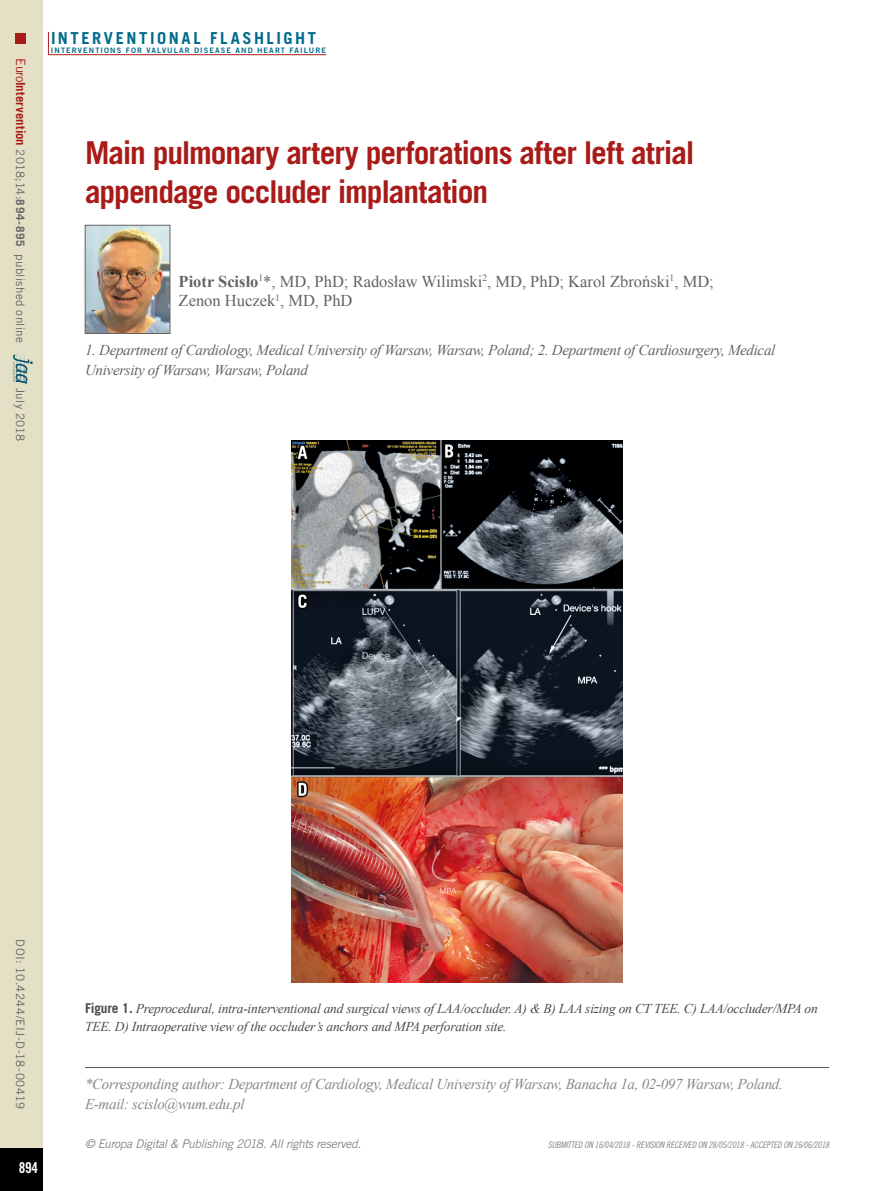
<style>
.page{position:relative;width:893px;height:1191px;background:#fff}
.page>*{position:absolute;margin:0;border:0;box-sizing:border-box;transform-origin:0 0}
.t1{font:700 31.5px/39px "Trade Gothic LT Std";letter-spacing:-.035em;color:#a91b18}
.t2{font:16.5px/19.5px "Times New Roman";color:#646363}
.t3{font:700 16.5px "Trade Gothic LT Std";letter-spacing:.16em;color:#006b8d}
.t4{font:italic 15px/19.5px "Times New Roman";letter-spacing:-.02em;color:#646363}
.t5{font:italic 15px/19.5px "Times New Roman";letter-spacing:-.02em;color:#878787}
.t6{font:15px "Trade Gothic LT Std Bd Cn 20";color:#fff}
.t7{font:italic 13.5px/18px "Times New Roman";letter-spacing:-.015em;color:#4a4a49}
.t8{font:italic 12px "Trade Gothic LT Std";letter-spacing:-.03em;color:#878787}
.t9{font:11.7px "Trade Gothic LT Std";letter-spacing:.02em;color:#646363}
.t10{font:9px "Trade Gothic LT Std Cn 18 Obl";letter-spacing:-.02em;color:#878787}
.t11{font:7.5px "Trade Gothic LT Std Bd 2";letter-spacing:.145em;color:#006b8d}
.s1{font-size:12.75px;color:#a91b18}
.s2{font-weight:700;font-size:12.75px;color:#a91b18}
.s3{font-weight:700}
.s4{font-family:"Trade Gothic LT Std";font-weight:700;font-style:normal}
</style>
<div class="page">
<div style="left:0;top:0;width:43px;height:1191px;background:#e4e0c5"></div>
<div style="left:0;top:1148px;width:43px;height:43px;background:#000"></div>
<div style="left:16px;top:34px;width:10px;height:10px;background:#a91b18"></div>
<svg style="left:48px;top:32px;width:1px;height:22px"></svg>
<hr style="left:48px;top:54px;width:278px;height:1px;background:#a91b18">
<svg style="left:13px;top:354px;width:20px;height:30px"></svg>
<hr style="left:85px;top:1067px;width:744px;height:1px;background:#575756">
<img style="left:291px;top:440px;width:332px;height:542px">
<img style="left:87px;top:227px;width:81px;height:104px">
<div style="left:85px;top:225px;width:85px;height:108px;border:1px solid #646363"></div>
<p class="t9" style="left:27px;top:58px;width:286px;rotate:90deg"><span class="s1">Euro</span><span class="s2">Intervention</span> 2018;14:<span class="s3">894-895</span> published online</p>
<p class="t9" style="left:27px;top:388px;width:55px;rotate:90deg">July 2018</p>
<p class="t3" style="left:51px;top:28px;width:266px">INTERVENTIONAL FLASHLIGHT</p>
<p class="t11" style="left:51px;top:45px;width:277px">INTERVENTIONS FOR VALVULAR DISEASE AND HEART FAILURE</p>
<h1 class="t1" style="left:85px;top:133px;width:611px">Main pulmonary artery perforations after left atrial appendage occluder implantation</h1>
<p class="t2" style="left:179px;top:271px;width:537px"><span class="s3">Piotr Scisło</span><sup>1</sup>*, MD, PhD; Radosław Wilimski<sup>2</sup>, MD, PhD; Karol Zbroński<sup>1</sup>, MD;<br>Zenon Huczek<sup>1</sup>, MD, PhD</p>
<p class="t4" style="left:85px;top:340px;width:692px">1. Department of Cardiology, Medical University of Warsaw, Warsaw, Poland; 2. Department of Cardiosurgery, Medical<br>University of Warsaw, Warsaw, Poland</p>
<p class="t9" style="left:27px;top:939px;width:171px;rotate:90deg">DOI: 10.4244/EIJ-D-18-00419</p>
<p class="t6" style="left:19px;top:1158px;width:21px">894</p>
<p class="t7" style="left:85px;top:999px;width:734px"><span class="s4">Figure 1.</span> Preprocedural, intra-interventional and surgical views of LAA/occluder. A) &amp; B) LAA sizing on CT TEE. C) LAA/occluder/MPA on<br>TEE. D) Intraoperative view of the occluder’s anchors and MPA perforation site.</p>
<p class="t5" style="left:85px;top:1074px;width:699px">*Corresponding author: Department of Cardiology, Medical University of Warsaw, Banacha 1a, 02-097 Warsaw, Poland.<br>E-mail: scislo@wum.edu.pl</p>
<p class="t8" style="left:85px;top:1137px;width:278px">© Europa Digital &amp; Publishing 2018. All rights reserved.</p>
<p class="t10" style="left:548px;top:1139px;width:283px">SUBMITTED ON 16/04/2018 - REVISION RECEIVED ON 28/05/2018 - ACCEPTED ON 26/06/2018</p>
</div>
